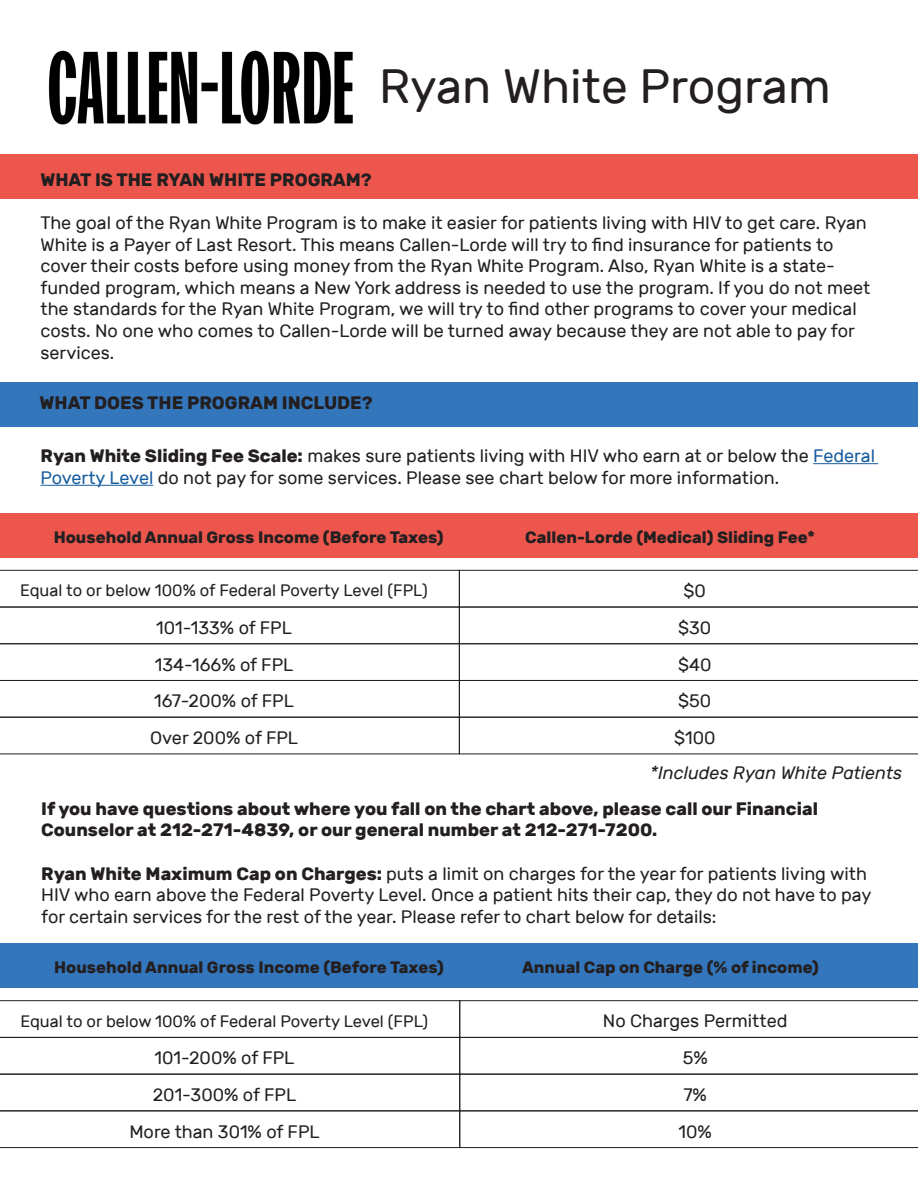
<style>
.page{position:relative;width:918px;height:1188px;background:#fff}
.page>*{position:absolute;margin:0;border:0;box-sizing:border-box;transform-origin:0 0}
.t1{font:48px "Rubik";color:#231f20}
.t2{font:18px/21.6px "Rubik";color:#231f20}
.t3{font:700 18px/21.6px "Rubik";color:#231f20}
.t4{font:italic 18px "Rubik";color:#231f20}
.t5{font:700 16.5px "Rubik";color:#231f20}
.t6{font:16.5px "Rubik";color:#231f20}
.s1{font-weight:700}
.s2{color:#175d9e}
</style>
<div class="page">
<div style="left:0;top:154px;width:918px;height:45px;background:#ec564c"></div>
<div style="left:0;top:513px;width:918px;height:45px;background:#ec564c"></div>
<div style="left:1px;top:943px;width:917px;height:45px;background:#3476bc"></div>
<div style="left:0;top:382px;width:918px;height:45px;background:#3476bc"></div>
<img style="left:48px;top:50px;width:305px;height:75px">
<svg style="left:0;top:1000px;width:918px;height:148px"></svg>
<svg style="left:0;top:570px;width:918px;height:184px"></svg>
<hr style="left:813px;top:463px;width:65px;height:1px;background:#175d9e">
<hr style="left:40px;top:485px;width:113px;height:1px;background:#175d9e">
<p class="t1" style="left:379px;top:60px;width:453px">Ryan White Program</p>
<p class="t3" style="left:40px;top:169px;width:333px">WHAT IS THE RYAN WHITE PROGRAM?</p>
<p class="t2" style="left:40px;top:212px;width:831px">The goal of the Ryan White Program is to make it easier for patients living with HIV to get care. Ryan White is a Payer of Last Resort. This means Callen-Lorde will try to find insurance for patients to cover their costs before using money from the Ryan White Program. Also, Ryan White is a state&shy;funded program, which means a New York address is needed to use the program. If you do not meet the standards for the Ryan White Program, we will try to find other programs to cover your medical costs. No one who comes to Callen-Lorde will be turned away because they are not able to pay for services.</p>
<p class="t3" style="left:40px;top:392px;width:335px">WHAT DOES THE PROGRAM INCLUDE?</p>
<p class="t2" style="left:40px;top:446px;width:836px"><span class="s1">Ryan White Sliding Fee Scale:</span> makes sure patients living with HIV who earn at or below the <span class="s2">Federal<br>Poverty Level</span> do not pay for some services. Please see chart below for more information.</p>
<p class="t5" style="left:54px;top:527px;width:391px">Household Annual Gross Income (Before Taxes)</p>
<p class="t5" style="left:525px;top:527px;width:291px">Callen-Lorde (Medical) Sliding Fee*</p>
<p class="t6" style="left:20px;top:582px;width:409px">Equal to or below 100% of Federal Poverty Level (FPL)</p>
<p class="t2" style="left:684px;top:580px;width:24px">$0</p>
<p class="t2" style="left:156px;top:617px;width:137px">101-133% of FPL</p>
<p class="t2" style="left:678px;top:617px;width:35px">$30</p>
<p class="t2" style="left:155px;top:654px;width:140px">134-166% of FPL</p>
<p class="t2" style="left:678px;top:654px;width:35px">$40</p>
<p class="t2" style="left:154px;top:691px;width:141px">167-200% of FPL</p>
<p class="t2" style="left:678px;top:691px;width:35px">$50</p>
<p class="t2" style="left:150px;top:727px;width:149px">Over 200% of FPL</p>
<p class="t2" style="left:674px;top:727px;width:43px">$100</p>
<p class="t4" style="left:650px;top:762px;width:254px">*Includes Ryan White Patients</p>
<p class="t3" style="left:41px;top:798px;width:778px">If you have questions about where you fall on the chart above, please call our Financial<br>Counselor at 212-271-4839, or our general number at 212-271-7200.</p>
<p class="t2" style="left:41px;top:863px;width:832px"><span class="s1">Ryan White Maximum Cap on Charges:</span> puts a limit on charges for the year for patients living with<br>HIV who earn above the Federal Poverty Level. Once a patient hits their cap, they do not have to pay for certain services for the rest of the year. Please refer to chart below for details:</p>
<p class="t5" style="left:54px;top:958px;width:391px">Household Annual Gross Income (Before Taxes)</p>
<p class="t5" style="left:522px;top:958px;width:298px">Annual Cap on Charge (% of income)</p>
<p class="t6" style="left:20px;top:1012px;width:409px">Equal to or below 100% of Federal Poverty Level (FPL)</p>
<p class="t2" style="left:603px;top:1011px;width:186px">No Charges Permitted</p>
<p class="t2" style="left:155px;top:1048px;width:141px">101-200% of FPL</p>
<p class="t2" style="left:683px;top:1048px;width:27px">5%</p>
<p class="t2" style="left:153px;top:1084px;width:145px">201-300% of FPL</p>
<p class="t2" style="left:683px;top:1084px;width:25px">7%</p>
<p class="t2" style="left:129px;top:1121px;width:192px">More than 301% of FPL</p>
<p class="t2" style="left:679px;top:1121px;width:35px">10%</p>
</div>
